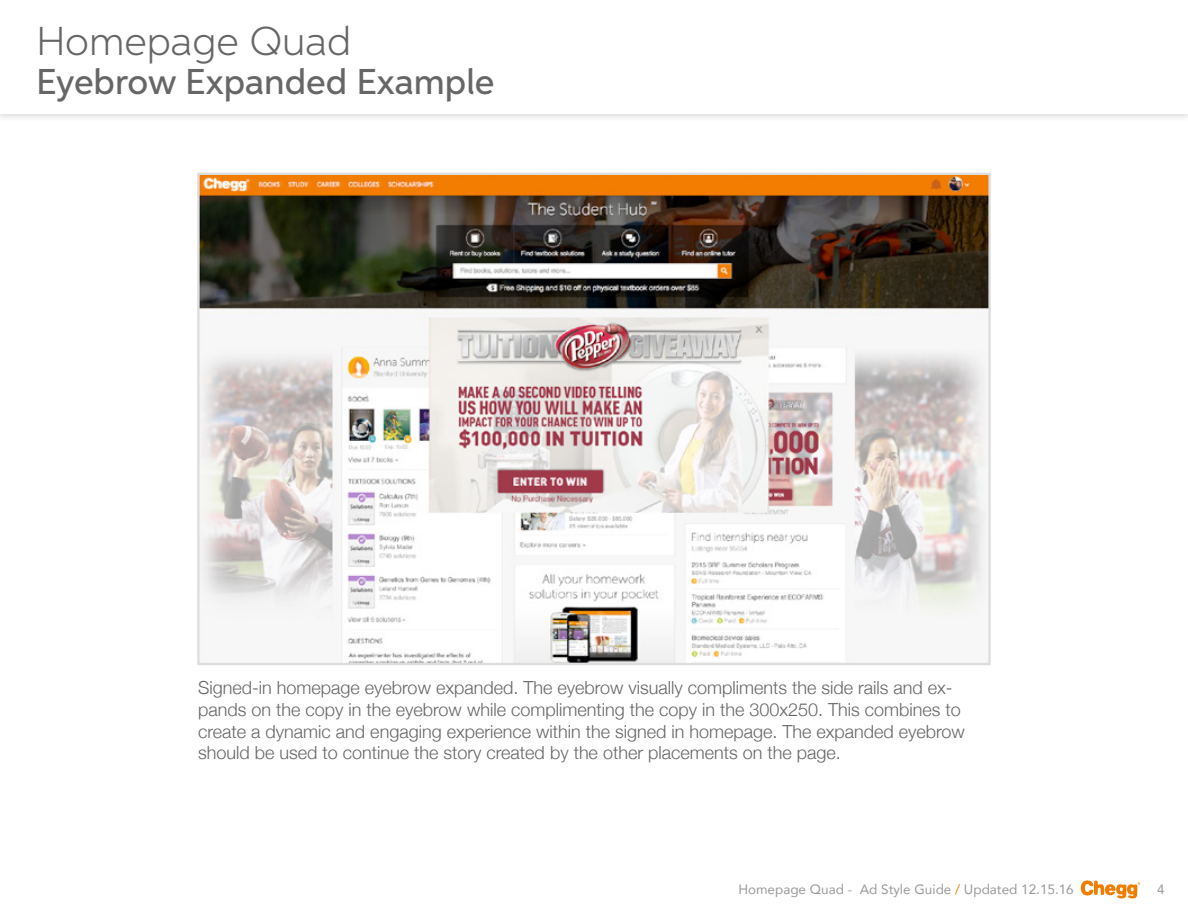
<style>
.page{position:relative;width:1188px;height:918px;background:#fff}
.page>*{position:absolute;margin:0;border:0;box-sizing:border-box;transform-origin:0 0}
.t1{font:300 40.5px "Aspira";color:#666}
.t2{font:500 36px "Aspira";color:#666}
.t3{font:300 18px/21.6px "Helvetica Neue";color:#666}
.t4{font:13.5px "Avenir";color:#999}
.s1{color:#ff7a00}
</style>
<div class="page">
<svg style="left:1080px;top:880px;width:60px;height:19px"></svg>
<div style="left:0;top:0;width:1188px;height:122px;background:#ccc;opacity:.75"></div>
<div style="left:0;top:0;width:1188px;height:114px;background:#fff"></div>
<img style="left:200px;top:176px;width:788px;height:486px">
<h1 class="t1" style="left:36px;top:17px;width:317px">Homepage Quad</h1>
<h2 class="t2" style="left:36px;top:59px;width:460px">Eyebrow Expanded Example</h2>
<p class="t3" style="left:198px;top:676px;width:768px">Signed-in homepage eyebrow expanded. The eyebrow visually compliments the side rails and ex&shy;pands on the copy in the eyebrow while complimenting the copy in the 300x250. This combines to create a dynamic and engaging experience within the signed in homepage. The expanded eyebrow should be used to continue the story created by the other placements on the page.</p>
<p class="t4" style="left:738px;top:878px;width:337px">Homepage Quad - Ad Style Guide <span class="s1">/</span> Updated 12.15.16</p>
<p class="t4" style="left:1157px;top:878px;width:9px">4</p>
</div>
